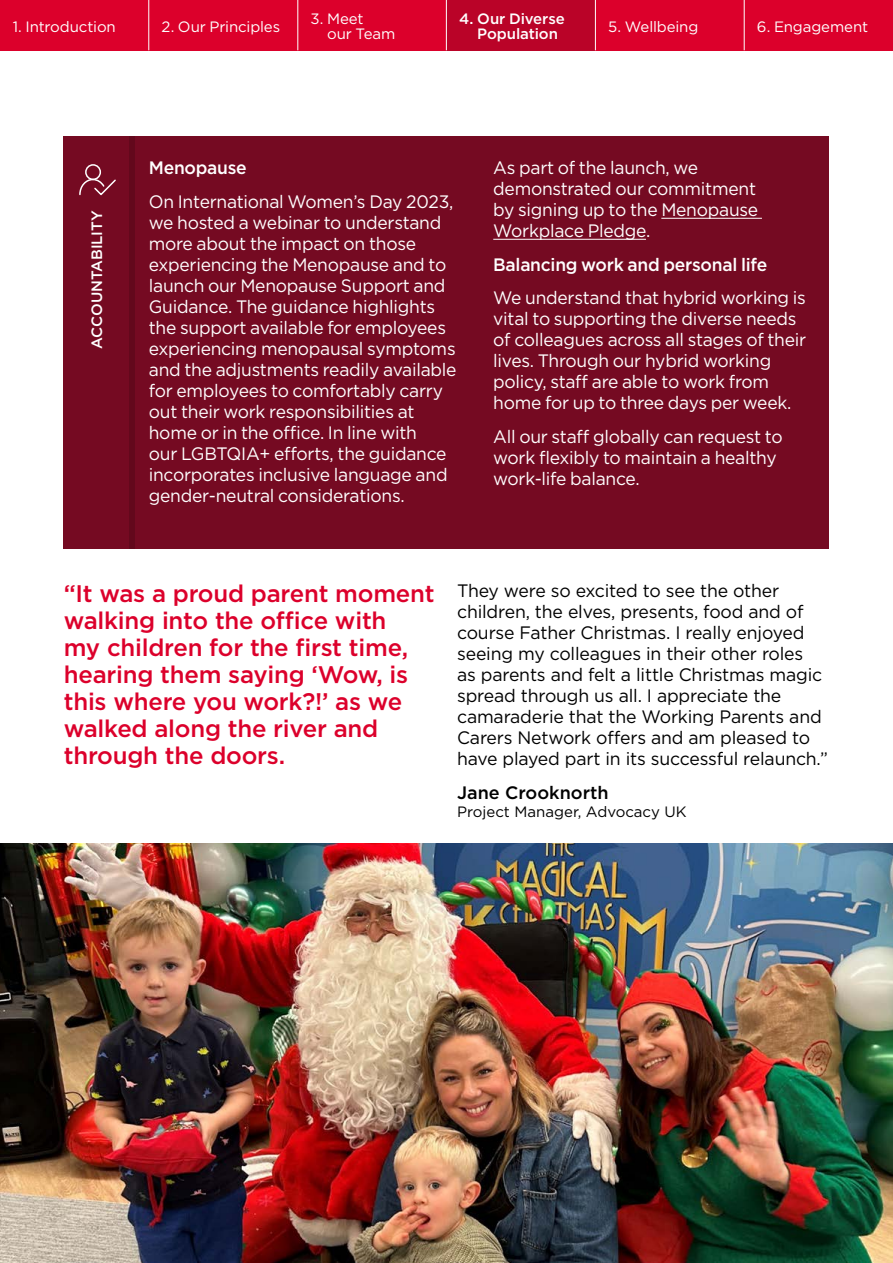
<style>
.page{position:relative;width:893px;height:1263px;background:#fff}
.page>*{position:absolute;margin:0;border:0;box-sizing:border-box;transform-origin:0 0}
.t1{font:500 24px/27px "Gotham";letter-spacing:-.01em;color:#dc002b}
.t2{font:18px/21px "Gotham";letter-spacing:-.015em;color:#fff}
.t3{font:18px/21px "Gotham";letter-spacing:-.01em;color:#000}
.t4{font:500 18px "Gotham";letter-spacing:-.015em;color:#fff}
.t5{font:500 18px "Gotham";color:#000}
.t6{font:15px/15px "Gotham";letter-spacing:-.01em;color:#fff}
.t7{font:500 15px/15px "Gotham";letter-spacing:-.01em;color:#fff}
.t8{font:15px "Gotham";color:#000}
</style>
<div class="page">
<div style="left:0;top:0;width:893px;height:50px;background:#dc002b"></div>
<div style="left:446px;top:0;width:149px;height:50px;background:#ba0328"></div>
<hr style="left:149px;top:0;width:1px;height:50px;background:#fff">
<hr style="left:298px;top:0;width:1px;height:50px;background:#fff">
<hr style="left:446px;top:0;width:1px;height:50px;background:#fff">
<hr style="left:595px;top:0;width:1px;height:50px;background:#fff">
<hr style="left:744px;top:0;width:1px;height:50px;background:#fff">
<img style="left:0;top:843px;width:893px;height:420px">
<div style="left:64px;top:136px;width:765px;height:413px;background:#750a22"></div>
<div style="left:85px;top:164px;width:16px;height:16px;border:2px solid #fff;border-radius:50%"></div>
<svg style="left:79px;top:178px;width:37px;height:18px"></svg>
<div style="left:130px;top:136px;width:5px;height:413px;background:#63081c"></div>
<hr style="left:661px;top:218px;width:101px;height:1px;background:#fff">
<hr style="left:493px;top:239px;width:153px;height:1px;background:#fff">
<p class="t6" style="left:13px;top:19px;width:105px">1. Introduction</p>
<p class="t6" style="left:162px;top:19px;width:120px">2. Our Principles</p>
<p class="t6" style="left:327px;top:11px;width:70px;text-indent:-17px">3. Meet<br>our Team</p>
<p class="t7" style="left:477px;top:11px;width:89px;text-indent:-18px">4. Our Diverse<br>Population</p>
<p class="t6" style="left:608px;top:19px;width:92px">5. Wellbeing</p>
<p class="t6" style="left:757px;top:19px;width:113px">6. Engagement</p>
<p class="t7" style="left:89px;top:349px;width:140px;rotate:-90deg">ACCOUNTABILITY</p>
<p class="t4" style="left:149px;top:156px;width:99px">Menopause</p>
<p class="t2" style="left:149px;top:190px;width:309px">On International Women’s Day 2023, we hosted a webinar to understand more about the impact on those experiencing the Menopause and to launch our Menopause Support and Guidance. The guidance highlights the support available for employees experiencing menopausal symptoms and the adjustments readily available for employees to comfortably carry out their work responsibilities at home or in the office. In line with<br>our LGBTQIA+ efforts, the guidance incorporates inclusive language and gender-neutral considerations.</p>
<p class="t2" style="left:493px;top:157px;width:266px">As part of the launch, we demonstrated our commitment by signing up to the Menopause<br>Workplace Pledge.</p>
<p class="t4" style="left:493px;top:252px;width:275px">Balancing work and personal life</p>
<p class="t2" style="left:493px;top:287px;width:314px">We understand that hybrid working is vital to supporting the diverse needs of colleagues across all stages of their lives. Through our hybrid working policy, staff are able to work from home for up to three days per week.</p>
<p class="t2" style="left:493px;top:426px;width:291px">All our staff globally can request to work flexibly to maintain a healthy work-life balance.</p>
<h1 class="t1" style="left:64px;top:579px;width:372px">“It was a proud parent moment walking into the office with<br>my children for the first time, hearing them saying ‘Wow, is this where you work?!’ as we walked along the river and through the doors.</h1>
<p class="t3" style="left:457px;top:580px;width:372px">They were so excited to see the other children, the elves, presents, food and of course Father Christmas. I really enjoyed seeing my colleagues in their other roles<br>as parents and felt a little Christmas magic spread through us all. I appreciate the camaraderie that the Working Parents and Carers Network offers and am pleased to have played part in its successful relaunch.”</p>
<p class="t5" style="left:457px;top:781px;width:153px">Jane Crooknorth</p>
<p class="t8" style="left:457px;top:802px;width:231px">Project Manager, Advocacy UK</p>
</div>
